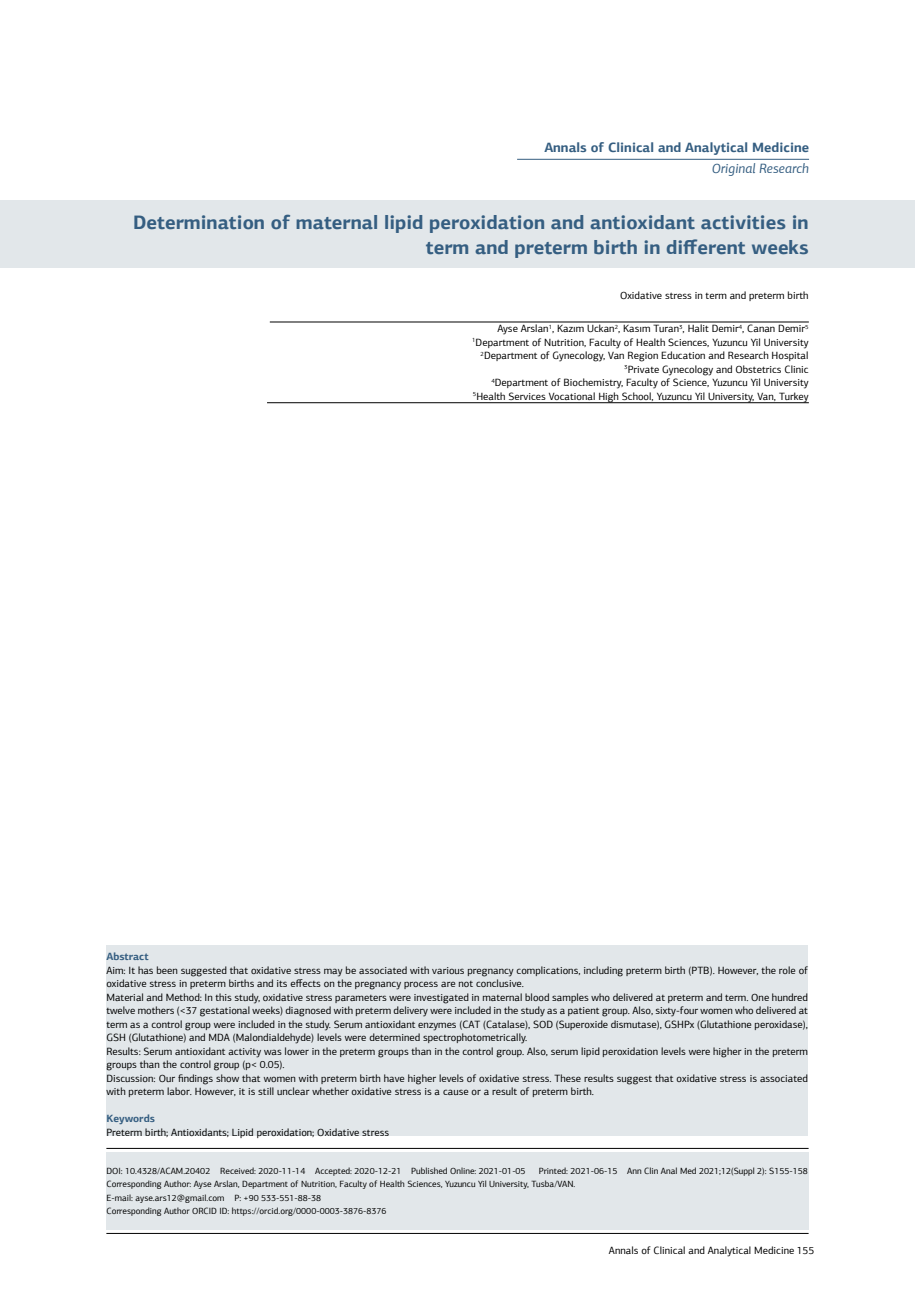
<style>
.page{position:relative;width:915px;height:1306px;background:#fff}
.page>*{position:absolute;margin:0;border:0;box-sizing:border-box;transform-origin:0 0}
.t1{font:700 19.5px/25.5px "PF Agora Sans Pro";color:#355e81;text-align:right}
.t2{font:700 13.5px "PF Agora Sans Pro";color:#355e81}
.t3{font:italic 13.5px "PF Agora Sans Pro";color:#355e81}
.t4{font:10.5px/13.5px "PF Agora Sans Pro";color:#000;text-align:right}
.t5{font:700 10.5px "PF Agora Sans Pro";color:#355e81}
.t6{font:9px/13.5px "PF Agora Sans Pro";color:#000}
</style>
<div class="page">
<hr style="left:106px;top:1233px;width:702px;height:1px;background:#000">
<div style="left:0;top:200px;width:914px;height:68px;background:#e2e7ea"></div>
<hr style="left:106px;top:1148px;width:702px;height:1px;background:#000">
<hr style="left:270px;top:322px;width:538px;height:1px;background:#000">
<hr style="left:267px;top:402px;width:541px;height:1px;background:#000">
<hr style="left:517px;top:159px;width:291px;height:1px;background:#355e81">
<div style="left:106px;top:1151px;width:702px;height:78px;background:#e2e7ea"></div>
<div style="left:106px;top:945px;width:701px;height:190px;background:#e2e7ea"></div>
<p class="t2" style="left:544px;top:139px;width:266px">Annals of Clinical and Analytical Medicine</p>
<p class="t3" style="left:711px;top:160px;width:99px">Original Research</p>
<h1 class="t1" style="left:133px;top:209px;width:676px">Determination of maternal lipid peroxidation and antioxidant activities in term and preterm birth in different weeks</h1>
<p class="t4" style="left:620px;top:288px;width:190px">Oxidative stress in term and preterm birth</p>
<p class="t4" style="left:472px;top:322px;width:338px">Ayse Arslan<sup>1</sup>, Kazım Uckan<sup>2</sup>, Kasım Turan<sup>3</sup>, Halit Demir<sup>4</sup>, Canan Demir<sup>5<br>1</sup>Department of Nutrition, Faculty of Health Sciences, Yuzuncu Yil University <sup>2</sup>Department of Gynecology, Van Region Education and Research Hospital <sup>3</sup>Private Gynecology and Obstetrics Clinic<br><sup>4</sup>Department of Biochemistry, Faculty of Science, Yuzuncu Yil University <sup>5</sup>Health Services Vocational High School, Yuzuncu Yil University, Van, Turkey</p>
<p class="t5" style="left:106px;top:950px;width:44px">Abstract</p>
<p class="t4" style="left:106px;top:963px;width:703px;text-align:left">Aim: It has been suggested that oxidative stress may be associated with various pregnancy complications, including preterm birth (PTB). However, the role of oxidative stress in preterm births and its effects on the pregnancy process are not conclusive.<br>Material and Method: In this study, oxidative stress parameters were investigated in maternal blood samples who delivered at preterm and term. One hundred twelve mothers (&lt;37 gestational weeks) diagnosed with preterm delivery were included in the study as a patient group. Also, sixty-four women who delivered at term as a control group were included in the study. Serum antioxidant enzymes (CAT (Catalase), SOD (Superoxide dismutase), GSHPx (Glutathione peroxidase), GSH (Glutathione) and MDA (Malondialdehyde) levels were determined spectrophotometrically.<br>Results: Serum antioxidant activity was lower in the preterm groups than in the control group. Also, serum lipid peroxidation levels were higher in the preterm groups than the control group (p&lt; 0.05).<br>Discussion: Our findings show that women with preterm birth have higher levels of oxidative stress. These results suggest that oxidative stress is associated with preterm labor. However, it is still unclear whether oxidative stress is a cause or a result of preterm birth.</p>
<p class="t5" style="left:106px;top:1112px;width:50px">Keywords</p>
<p class="t4" style="left:106px;top:1125px;width:284px">Preterm birth; Antioxidants; Lipid peroxidation; Oxidative stress</p>
<p class="t6" style="left:106px;top:1164px;width:702px;text-indent:432px">Printed: 2021-06-15 Ann Clin Anal Med 2021;12(Suppl 2): S155-158<br>Corresponding Author: Ayse Arslan, Department of Nutrition, Faculty of Health Sciences, Yuzuncu Yil University, Tusba/VAN.<br>E-mail: ayse.ars12@gmail.com P: +90 533-551-88-38<br>Corresponding Author ORCID ID: https://orcid.org/0000-0003-3876-8376</p>
<p class="t6" style="left:106px;top:1164px;width:420px">DOI: 10.4328/ACAM.20402 Received: 2020-11-14 Accepted: 2020-12-21 Published Online: 2021-01-05</p>
<p class="t4" style="left:608px;top:1243px;width:207px">Annals of Clinical and Analytical Medicine 155</p>
</div>
